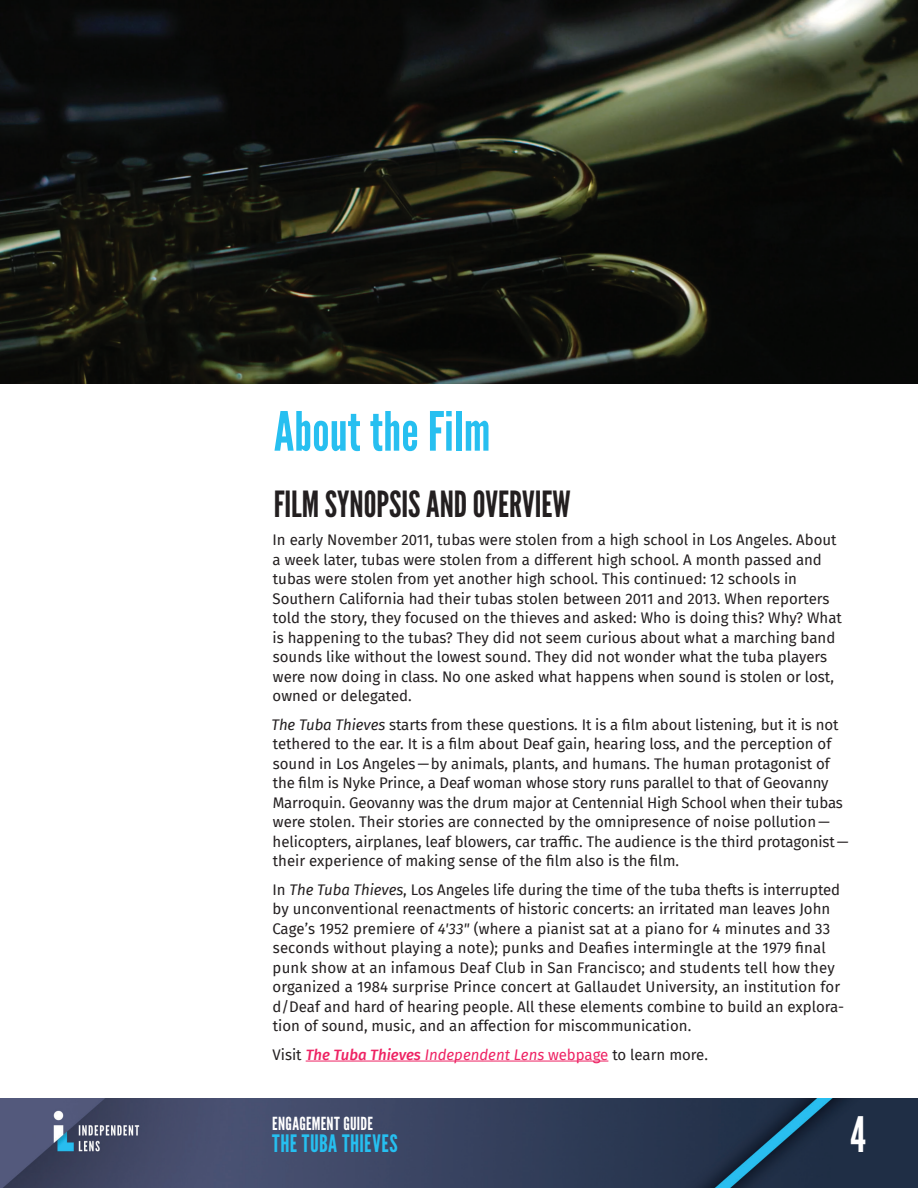
<style>
.page{position:relative;width:918px;height:1188px;background:#fff}
.page>*{position:absolute;margin:0;border:0;box-sizing:border-box;transform-origin:0 0}
.t1{font:54px "League Gothic";color:#27bff0}
.t2{font:48.75px "League Gothic";color:#fff;scale:.94 1}
.t3{font:36px "League Gothic";color:#231f20}
.t4{font:24px "League Gothic";letter-spacing:.02em;color:#26bff0}
.t5{font:18px "League Gothic";letter-spacing:.01em;color:#fff}
.t6{font:15px/19.5px "Fira Sans";color:#231f20}
.s1{font-style:italic}
.s2{font-weight:500;font-style:italic;color:#ee2364}
.s3{font-style:italic;color:#ee2364}
.s4{color:#ee2364}
</style>
<div class="page">
<img style="left:0;top:1098px;width:918px;height:90px">
<hr style="left:306px;top:1061px;width:302px;height:1px;background:#ee2364">
<img style="left:0;top:0;width:918px;height:384px">
<h1 class="t1" style="left:274px;top:399px;width:218px">About the Film</h1>
<h2 class="t3" style="left:274px;top:483px;width:299px">FILM SYNOPSIS AND OVERVIEW</h2>
<p class="t6" style="left:273px;top:530px;width:571px">In early November 2011, tubas were stolen from a high school in Los Angeles. About a week later, tubas were stolen from a different high school. A month passed and tubas were stolen from yet another high school. This continued: 12 schools in Southern California had their tubas stolen between 2011 and 2013. When reporters told the story, they focused on the thieves and asked: Who is doing this? Why? What is happening to the tubas? They did not seem curious about what a marching band sounds like without the lowest sound. They did not wonder what the tuba players were now doing in class. No one asked what happens when sound is stolen or lost, owned or delegated.</p>
<p class="t6" style="left:271px;top:715px;width:578px"><span class="s1">The Tuba Thieves</span> starts from these questions. It is a film about listening, but it is not tethered to the ear. It is a film about Deaf gain, hearing loss, and the perception of sound in Los Angeles<span class="s1">—</span>by animals, plants, and humans. The human protagonist of the film is Nyke Prince, a Deaf woman whose story runs parallel to that of Geovanny Marroquin. Geovanny was the drum major at Centennial High School when their tubas were stolen. Their stories are connected by the omnipresence of noise pollution<span class="s1">— </span>helicopters, airplanes, leaf blowers, car traffic. The audience is the third protagonist<span class="s1">— </span>their experience of making sense of the film also is the film.</p>
<p class="t6" style="left:272px;top:880px;width:573px">In <span class="s1">The Tuba Thieves</span>, Los Angeles life during the time of the tuba thefts is interrupted by unconventional reenactments of historic concerts: an irritated man leaves John Cage’s 1952 premiere of <span class="s1">4'33"</span> (where a pianist sat at a piano for 4 minutes and 33 seconds without playing a note); punks and Deafies intermingle at the 1979 final punk show at an infamous Deaf Club in San Francisco; and students tell how they organized a 1984 surprise Prince concert at Gallaudet University, an institution for d/Deaf and hard of hearing people. All these elements combine to build an explora&shy;tion of sound, music, and an affection for miscommunication.</p>
<p class="t6" style="left:272px;top:1045px;width:437px">Visit <span class="s2">The Tuba Thieves</span> <span class="s3">Independent Lens</span> <span class="s4">webpage</span> to learn more.</p>
<p class="t5" style="left:272px;top:1112px;width:102px">ENGAGEMENT GUIDE</p>
<h3 class="t4" style="left:272px;top:1129px;width:127px">THE TUBA THIEVES</h3>
<h2 class="t2" style="left:851px;top:1106px;width:18px">4</h2>
</div>
